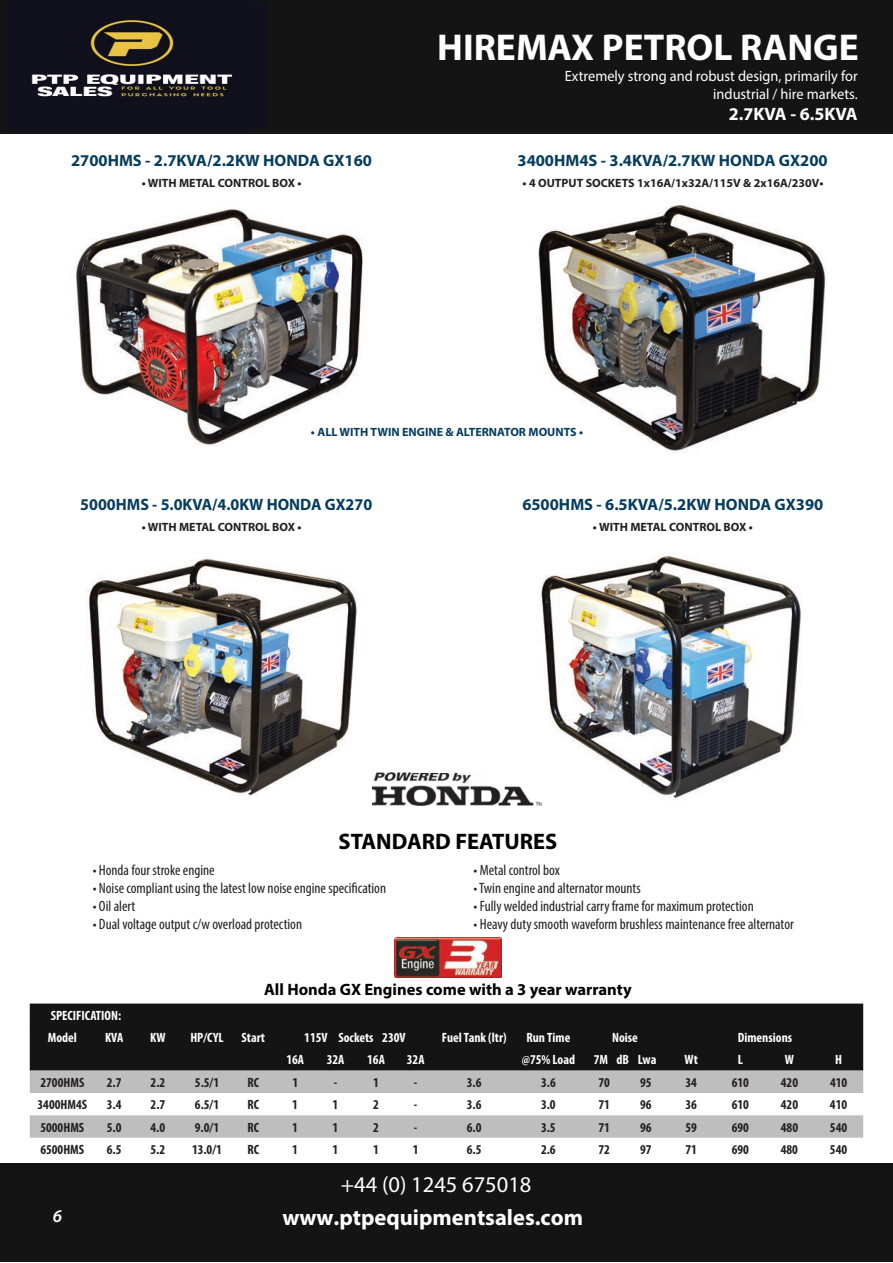
<style>
.page{position:relative;width:893px;height:1263px;background:#fff}
.page>*{position:absolute;margin:0;border:0;box-sizing:border-box;transform-origin:0 0}
.t1{font:700 37.5px "Myriad Pro";color:#fff}
.t2{font:700 22.5px "Myriad Pro";color:#fff}
.t3{font:22.5px "Myriad Pro";color:#fff}
.t4{font:700 22.5px "Myriad Pro";color:#000}
.t5{font:700 18px "Myriad Pro";color:#fff}
.t6{font:italic 600 18px "Myriad Pro";color:#fff}
.t7{font:700 16.5px "Myriad Pro";color:#063d5f}
.t8{font:700 16.5px "Myriad Pro";color:#000}
.t9{font:condensed 15px "Myriad Pro";color:#231f20}
.t10{font:15px/18px "Myriad Pro";color:#fff;text-align:right;scale:.96 1}
.t11{font:700 condensed 13.5px "Myriad Pro";color:#231f20}
.t12{font:700 condensed 13.5px/22.4px "Myriad Pro";color:#fff}
.t13{font:700 12px "Myriad Pro";color:#231f20}
.t14{font:700 12px "Myriad Pro";color:#063d5f}
</style>
<div class="page">
<img style="left:76px;top:209px;width:287px;height:237px">
<img style="left:538px;top:204px;width:289px;height:248px">
<div style="left:0;top:0;width:893px;height:133px;background:#141414"></div>
<div style="left:0;top:1163px;width:893px;height:99px;background:#141414"></div>
<img style="left:394px;top:938px;width:108px;height:39px">
<img style="left:540px;top:552px;width:261px;height:248px">
<img style="left:87px;top:558px;width:325px;height:238px">
<div style="left:30px;top:1003px;width:833px;height:68px;background:#141414"></div>
<svg style="left:30px;top:1071px;width:833px;height:67px;fill:#bebebe"></svg>
<img style="left:372px;top:773px;width:170px;height:33px">
<img style="left:372px;top:773px;width:40px;height:31px">
<img style="left:31px;top:20px;width:202px;height:81px">
<h1 class="t1" style="left:437px;top:23px;width:423px">HIREMAX PETROL RANGE</h1>
<p class="t10" style="left:565px;top:67px;width:307px">Extremely strong and robust design, primarily for industrial / hire markets.</p>
<p class="t5" style="left:729px;top:103px;width:131px">2.7KVA - 6.5KVA</p>
<p class="t7" style="left:71px;top:149px;width:302px">2700HMS - 2.7KVA/2.2KW HONDA GX160</p>
<p class="t7" style="left:517px;top:149px;width:312px">3400HM4S - 3.4KVA/2.7KW HONDA GX200</p>
<p class="t13" style="left:142px;top:176px;width:161px">• WITH METAL CONTROL BOX •</p>
<p class="t13" style="left:523px;top:175px;width:302px">• 4 OUTPUT SOCKETS 1x16A/1x32A/115V &amp; 2x16A/230V•</p>
<p class="t14" style="left:311px;top:424px;width:274px">• ALL WITH TWIN ENGINE &amp; ALTERNATOR MOUNTS •</p>
<p class="t7" style="left:80px;top:494px;width:293px">5000HMS - 5.0KVA/4.0KW HONDA GX270</p>
<p class="t7" style="left:522px;top:494px;width:302px">6500HMS - 6.5KVA/5.2KW HONDA GX390</p>
<p class="t13" style="left:142px;top:520px;width:161px">• WITH METAL CONTROL BOX •</p>
<p class="t13" style="left:593px;top:520px;width:161px">• WITH METAL CONTROL BOX •</p>
<h2 class="t4" style="left:339px;top:827px;width:220px">STANDARD FEATURES</h2>
<p class="t9" style="left:93px;top:861px;width:123px">• Honda four stroke engine</p>
<p class="t9" style="left:93px;top:879px;width:295px">• Noise compliant using the latest low noise engine specification</p>
<p class="t9" style="left:93px;top:897px;width:44px">• Oil alert</p>
<p class="t9" style="left:93px;top:915px;width:211px">• Dual voltage output c/w overload protection</p>
<p class="t9" style="left:474px;top:861px;width:88px">• Metal control box</p>
<p class="t9" style="left:474px;top:879px;width:169px">• Twin engine and alternator mounts</p>
<p class="t9" style="left:474px;top:897px;width:282px">• Fully welded industrial carry frame for maximum protection</p>
<p class="t9" style="left:474px;top:915px;width:322px">• Heavy duty smooth waveform brushless maintenance free alternator</p>
<p class="t8" style="left:264px;top:979px;width:369px">All Honda GX Engines come with a 3 year warranty</p>
<p class="t12" style="left:48px;top:1004px;width:75px">SPECIFICATION:<br>Model</p>
<p class="t12" style="left:105px;top:1026px;width:20px">KVA</p>
<p class="t12" style="left:150px;top:1026px;width:17px">KW</p>
<p class="t12" style="left:190px;top:1026px;width:35px">HP/CYL</p>
<p class="t12" style="left:241px;top:1026px;width:25px">Start</p>
<p class="t12" style="left:304px;top:1026px;width:103px">115V Sockets 230V</p>
<p class="t12" style="left:442px;top:1026px;width:66px">Fuel Tank (ltr)</p>
<p class="t12" style="left:526px;top:1026px;width:45px">Run Time</p>
<p class="t12" style="left:612px;top:1026px;width:27px">Noise</p>
<p class="t12" style="left:738px;top:1026px;width:56px">Dimensions</p>
<p class="t12" style="left:286px;top:1048px;width:19px">16A</p>
<p class="t12" style="left:327px;top:1048px;width:19px">32A</p>
<p class="t12" style="left:367px;top:1048px;width:19px">16A</p>
<p class="t12" style="left:407px;top:1048px;width:19px">32A</p>
<p class="t12" style="left:594px;top:1048px;width:64px">7M dB Lwa</p>
<p class="t12" style="left:522px;top:1048px;width:55px">@75% Load</p>
<p class="t12" style="left:685px;top:1048px;width:15px">Wt</p>
<p class="t12" style="left:738px;top:1048px;width:7px">L</p>
<p class="t12" style="left:785px;top:1048px;width:11px">W</p>
<p class="t12" style="left:835px;top:1048px;width:8px">H</p>
<p class="t11" style="left:107px;top:1074px;width:16px">2.7</p>
<p class="t11" style="left:151px;top:1074px;width:16px">2.2</p>
<p class="t11" style="left:195px;top:1074px;width:26px">5.5/1</p>
<p class="t11" style="left:247px;top:1074px;width:13px">RC</p>
<p class="t11" style="left:292px;top:1074px;width:7px">1</p>
<p class="t11" style="left:334px;top:1074px;width:5px">-</p>
<p class="t11" style="left:373px;top:1074px;width:7px">1</p>
<p class="t11" style="left:414px;top:1074px;width:5px">-</p>
<p class="t11" style="left:467px;top:1074px;width:16px">3.6</p>
<p class="t11" style="left:541px;top:1074px;width:16px">3.6</p>
<p class="t11" style="left:598px;top:1074px;width:13px">70</p>
<p class="t11" style="left:640px;top:1074px;width:13px">95</p>
<p class="t11" style="left:685px;top:1074px;width:13px">34</p>
<p class="t11" style="left:732px;top:1074px;width:19px">610</p>
<p class="t11" style="left:781px;top:1074px;width:19px">420</p>
<p class="t11" style="left:40px;top:1074px;width:45px">2700HMS</p>
<p class="t11" style="left:830px;top:1074px;width:19px">410</p>
<p class="t11" style="left:107px;top:1096px;width:16px">3.4</p>
<p class="t11" style="left:151px;top:1096px;width:16px">2.7</p>
<p class="t11" style="left:195px;top:1096px;width:26px">6.5/1</p>
<p class="t11" style="left:247px;top:1096px;width:13px">RC</p>
<p class="t11" style="left:292px;top:1096px;width:7px">1</p>
<p class="t11" style="left:333px;top:1096px;width:7px">1</p>
<p class="t11" style="left:373px;top:1096px;width:7px">2</p>
<p class="t11" style="left:414px;top:1096px;width:5px">-</p>
<p class="t11" style="left:467px;top:1096px;width:16px">3.6</p>
<p class="t11" style="left:541px;top:1096px;width:16px">3.0</p>
<p class="t11" style="left:598px;top:1096px;width:13px">71</p>
<p class="t11" style="left:640px;top:1096px;width:13px">96</p>
<p class="t11" style="left:685px;top:1096px;width:13px">36</p>
<p class="t11" style="left:732px;top:1096px;width:19px">610</p>
<p class="t11" style="left:781px;top:1096px;width:19px">420</p>
<p class="t11" style="left:38px;top:1096px;width:51px">3400HM4S</p>
<p class="t11" style="left:830px;top:1096px;width:19px">410</p>
<p class="t11" style="left:107px;top:1118px;width:16px">5.0</p>
<p class="t11" style="left:151px;top:1118px;width:16px">4.0</p>
<p class="t11" style="left:195px;top:1118px;width:26px">9.0/1</p>
<p class="t11" style="left:247px;top:1118px;width:13px">RC</p>
<p class="t11" style="left:292px;top:1118px;width:7px">1</p>
<p class="t11" style="left:333px;top:1118px;width:7px">1</p>
<p class="t11" style="left:373px;top:1118px;width:7px">2</p>
<p class="t11" style="left:414px;top:1118px;width:5px">-</p>
<p class="t11" style="left:467px;top:1118px;width:16px">6.0</p>
<p class="t11" style="left:541px;top:1118px;width:16px">3.5</p>
<p class="t11" style="left:598px;top:1118px;width:13px">71</p>
<p class="t11" style="left:640px;top:1118px;width:13px">96</p>
<p class="t11" style="left:685px;top:1118px;width:13px">59</p>
<p class="t11" style="left:732px;top:1118px;width:19px">690</p>
<p class="t11" style="left:781px;top:1118px;width:19px">480</p>
<p class="t11" style="left:40px;top:1118px;width:45px">5000HMS</p>
<p class="t11" style="left:830px;top:1118px;width:19px">540</p>
<p class="t11" style="left:107px;top:1141px;width:16px">6.5</p>
<p class="t11" style="left:151px;top:1141px;width:16px">5.2</p>
<p class="t11" style="left:192px;top:1141px;width:31px">13.0/1</p>
<p class="t11" style="left:247px;top:1141px;width:13px">RC</p>
<p class="t11" style="left:292px;top:1141px;width:7px">1</p>
<p class="t11" style="left:333px;top:1141px;width:7px">1</p>
<p class="t11" style="left:373px;top:1141px;width:7px">1</p>
<p class="t11" style="left:413px;top:1141px;width:7px">1</p>
<p class="t11" style="left:467px;top:1141px;width:16px">6.5</p>
<p class="t11" style="left:541px;top:1141px;width:16px">2.6</p>
<p class="t11" style="left:598px;top:1141px;width:13px">72</p>
<p class="t11" style="left:640px;top:1141px;width:13px">97</p>
<p class="t11" style="left:685px;top:1141px;width:13px">71</p>
<p class="t11" style="left:732px;top:1141px;width:19px">690</p>
<p class="t11" style="left:781px;top:1141px;width:19px">480</p>
<p class="t11" style="left:40px;top:1141px;width:45px">6500HMS</p>
<p class="t11" style="left:830px;top:1141px;width:19px">540</p>
<p class="t6" style="left:53px;top:1205px;width:11px">6</p>
<h2 class="t3" style="left:341px;top:1171px;width:192px">+44 (0) 1245 675018</h2>
<h2 class="t2" style="left:282px;top:1202px;width:302px">www.ptpequipmentsales.com</h2>
</div>
